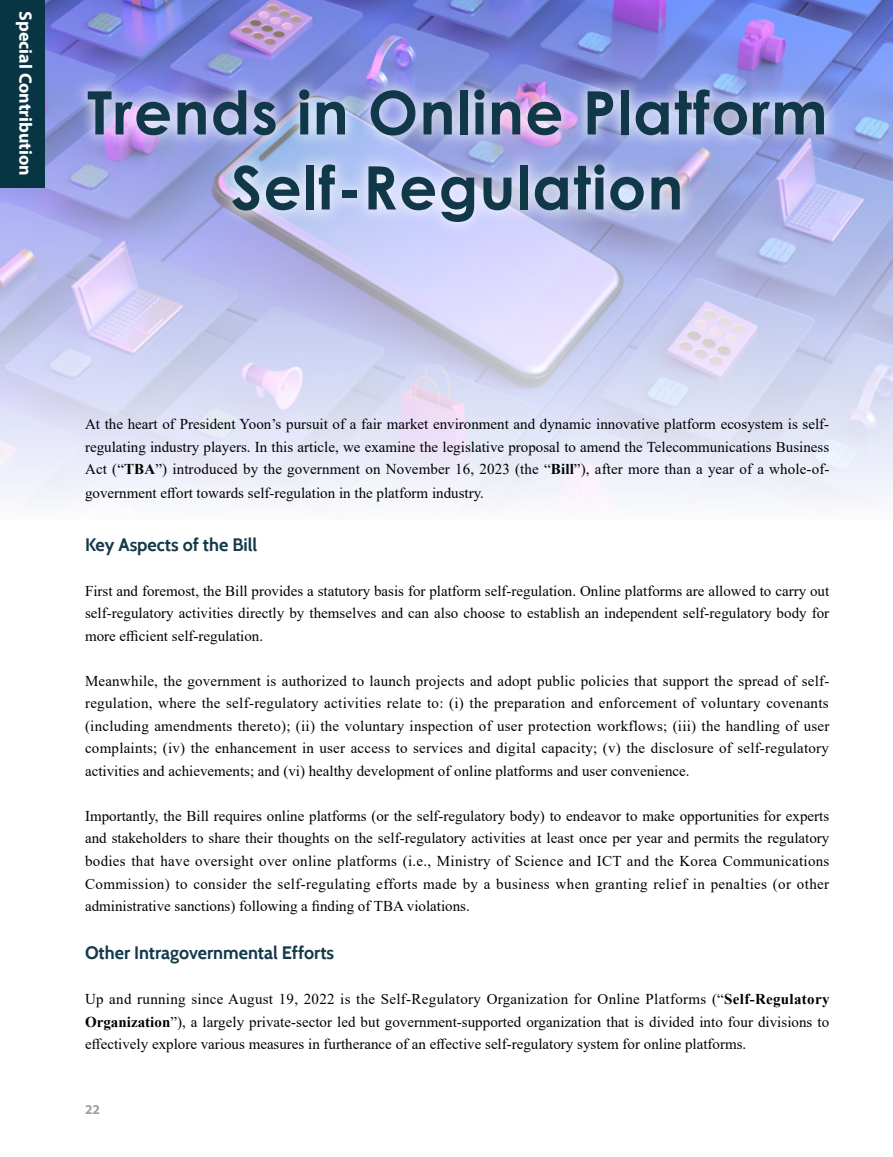
<style>
.page{position:relative;width:893px;height:1157px;background:#fff}
.page>*{position:absolute;margin:0;border:0;box-sizing:border-box;transform-origin:0 0}
.t1{font:700 60px/75px "Century Gothic";letter-spacing:.02em;color:#103848;text-align:center}
.t2{font:700 18px "Cabin";color:#14394a}
.t3{font:700 18px "Myriad Pro";color:#fff}
.t4{font:15px/22.5px "Times New Roman";color:#000;text-align:justify}
.t5{font:700 13.5px "Myriad Pro";color:#9fa0a0}
.s1{font-weight:700}
</style>
<div class="page">
<img style="left:0;top:0;width:893px;height:505px">
<div style="left:0;top:0;width:44px;height:187px;background:#073544"></div>
<div style="left:73px;top:75px;width:767px;height:162px;background:#fff;opacity:.75"></div>
<p class="t3" style="left:37px;top:11px;width:166px;rotate:90deg">Special Contribution</p>
<h1 class="t1" style="left:87px;top:72px;width:742px">Trends in Online Platform<br>Self-Regulation</h1>
<p class="t4" style="left:85px;top:412px;width:746px">At the heart of President Yoon’s pursuit of a fair market environment and dynamic innovative platform ecosystem is self&shy;regulating industry players. In this article, we examine the legislative proposal to amend the Telecommunications Business Act (“<span class="s1">TBA</span>”) introduced by the government on November 16, 2023 (the “<span class="s1">Bill</span>”), after more than a year of a whole-of-</p>
<p class="t4" style="left:85px;top:481px;width:400px">government effort towards self-regulation in the platform industry.</p>
<p class="t2" style="left:85px;top:533px;width:174px">Key Aspects of the Bill</p>
<p class="t4" style="left:85px;top:579px;width:746px">First and foremost, the Bill provides a statutory basis for platform self-regulation. Online platforms are allowed to carry out self-regulatory activities directly by themselves and can also choose to establish an independent self-regulatory body for more efficient self-regulation.</p>
<p class="t4" style="left:85px;top:669px;width:746px">Meanwhile, the government is authorized to launch projects and adopt public policies that support the spread of self&shy;regulation, where the self-regulatory activities relate to: (i) the preparation and enforcement of voluntary covenants (including amendments thereto); (ii) the voluntary inspection of user protection workflows; (iii) the handling of user complaints; (iv) the enhancement in user access to services and digital capacity; (v) the disclosure of self-regulatory activities and achievements; and (vi) healthy development of online platforms and user convenience.</p>
<p class="t4" style="left:85px;top:804px;width:746px">Importantly, the Bill requires online platforms (or the self-regulatory body) to endeavor to make opportunities for experts and stakeholders to share their thoughts on the self-regulatory activities at least once per year and permits the regulatory bodies that have oversight over online platforms (i.e., Ministry of Science and ICT and the Korea Communications Commission) to consider the self-regulating efforts made by a business when granting relief in penalties (or other administrative sanctions) following a finding of TBA violations.</p>
<p class="t2" style="left:85px;top:941px;width:251px">Other Intragovernmental Efforts</p>
<p class="t4" style="left:85px;top:987px;width:746px">Up and running since August 19, 2022 is the Self-Regulatory Organization for Online Platforms (“<span class="s1">Self-Regulatory Organization</span>”), a largely private-sector led but government-supported organization that is divided into four divisions to effectively explore various measures in furtherance of an effective self-regulatory system for online platforms.</p>
<p class="t5" style="left:85px;top:1100px;width:16px">22</p>
</div>
